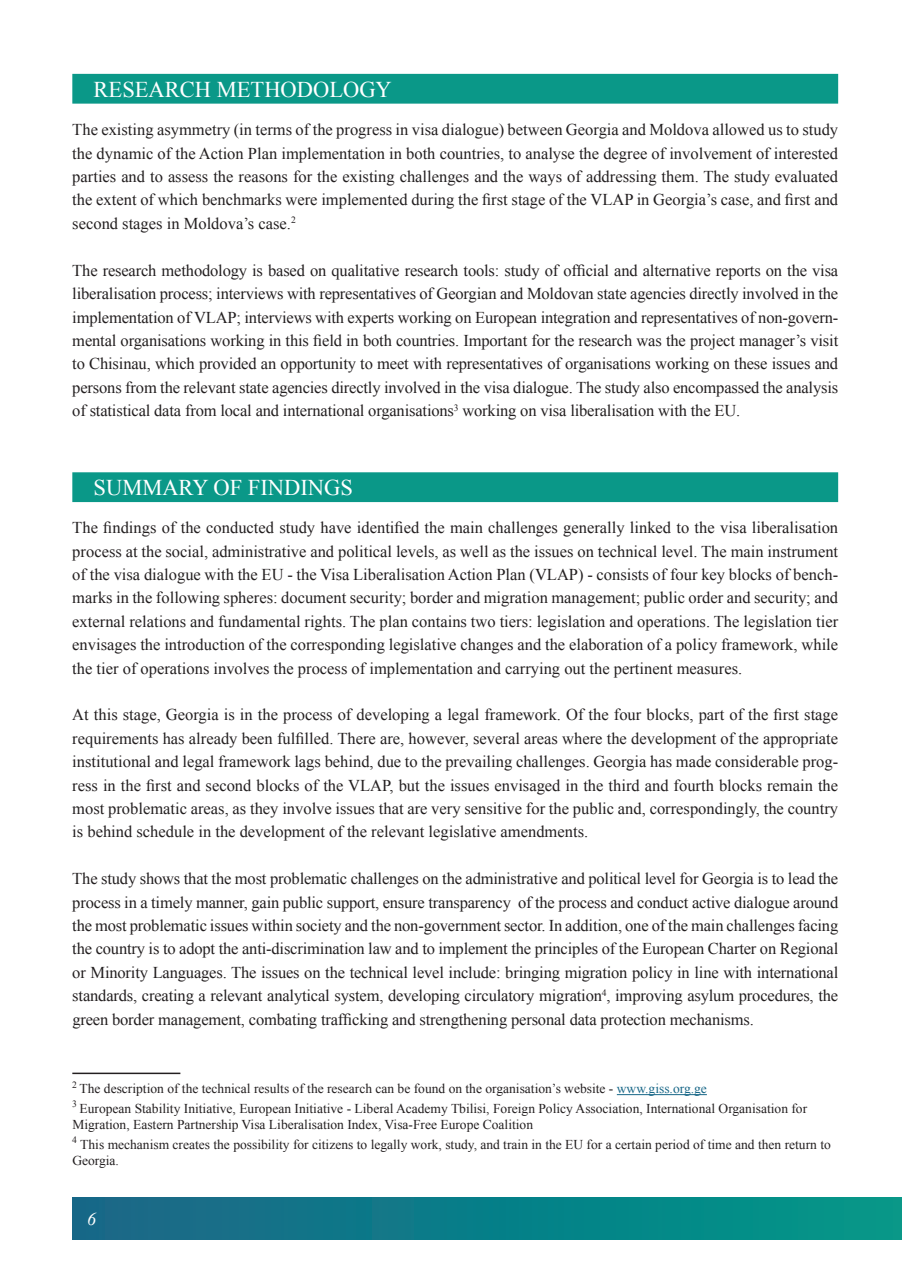
<style>
.page{position:relative;width:902px;height:1280px;background:#fff}
.page>*{position:absolute;margin:0;border:0;box-sizing:border-box;transform-origin:0 0}
.t1{font:22.5px "Times New Roman";color:#fff}
.t2{font:italic 18px "Times New Roman";color:#fff}
.t3{font:16.5px/23.4px "Times New Roman";color:#231f20;text-align:justify}
.t4{font:13.5px/19.8px "Times New Roman";color:#231f20}
.s1{color:#176687}
</style>
<div class="page">
<hr style="left:901px;top:1197px;width:1px;height:42px;background:#0a9888">
<div style="left:72px;top:1197px;width:829px;height:42px;background:linear-gradient(to right,#196688,#009888)"></div>
<div style="left:72px;top:74px;width:766px;height:30px;background:#0a9888"></div>
<div style="left:72px;top:472px;width:766px;height:30px;background:#0a9888"></div>
<hr style="left:72px;top:1072px;width:108px;height:2px;background:#231f20">
<hr style="left:616px;top:1094px;width:90px;height:1px;background:#176687">
<h1 class="t1" style="left:94px;top:74px;width:300px">RESEARCH METHODOLOGY</h1>
<p class="t3" style="left:72px;top:118px;width:767px">The existing asymmetry (in terms of the progress in visa dialogue) between Georgia and Moldova allowed us to study the dynamic of the Action Plan implementation in both countries, to analyse the degree of involvement of interested parties and to assess the reasons for the existing challenges and the ways of addressing them. The study evaluated the extent of which benchmarks were implemented during the first stage of the VLAP in Georgia’s case, and first and second stages in Moldova’s case.<sup>2</sup></p>
<p class="t3" style="left:72px;top:258px;width:767px">The research methodology is based on qualitative research tools: study of official and alternative reports on the visa liberalisation process; interviews with representatives of Georgian and Moldovan state agencies directly involved in the implementation of VLAP; interviews with experts working on European integration and representatives of non-govern&shy;mental organisations working in this field in both countries. Important for the research was the project manager’s visit to Chisinau, which provided an opportunity to meet with representatives of organisations working on these issues and persons from the relevant state agencies directly involved in the visa dialogue. The study also encompassed the analysis of statistical data from local and international organisations<sup>3</sup> working on visa liberalisation with the EU.</p>
<h1 class="t1" style="left:94px;top:473px;width:261px">SUMMARY OF FINDINGS</h1>
<p class="t3" style="left:72px;top:516px;width:767px">The findings of the conducted study have identified the main challenges generally linked to the visa liberalisation process at the social, administrative and political levels, as well as the issues on technical level. The main instrument of the visa dialogue with the EU - the Visa Liberalisation Action Plan (VLAP) - consists of four key blocks of bench&shy;marks in the following spheres: document security; border and migration management; public order and security; and external relations and fundamental rights. The plan contains two tiers: legislation and operations. The legislation tier envisages the introduction of the corresponding legislative changes and the elaboration of a policy framework, while the tier of operations involves the process of implementation and carrying out the pertinent measures.</p>
<p class="t3" style="left:72px;top:703px;width:767px">At this stage, Georgia is in the process of developing a legal framework. Of the four blocks, part of the first stage requirements has already been fulfilled. There are, however, several areas where the development of the appropriate institutional and legal framework lags behind, due to the prevailing challenges. Georgia has made considerable prog&shy;ress in the first and second blocks of the VLAP, but the issues envisaged in the third and fourth blocks remain the most problematic areas, as they involve issues that are very sensitive for the public and, correspondingly, the country is behind schedule in the development of the relevant legislative amendments.</p>
<p class="t3" style="left:72px;top:867px;width:767px">The study shows that the most problematic challenges on the administrative and political level for Georgia is to lead the process in a timely manner, gain public support, ensure transparency of the process and conduct active dialogue around the most problematic issues within society and the non-government sector. In addition, one of the main challenges facing the country is to adopt the anti-discrimination law and to implement the principles of the European Charter on Regional or Minority Languages. The issues on the technical level include: bringing migration policy in line with international standards, creating a relevant analytical system, developing circulatory migration<sup>4</sup>, improving asylum procedures, the green border management, combating trafficking and strengthening personal data protection mechanisms.</p>
<p class="t4" style="left:72px;top:1078px;width:736px"><sup>2</sup> The description of the technical results of the research can be found on the organisation’s website - <span class="s1">www.giss.org.ge<br></span><sup>3</sup> European Stability Initiative, European Initiative - Liberal Academy Tbilisi, Foreign Policy Association, International Organisation for</p>
<p class="t4" style="left:72px;top:1114px;width:760px">Migration, Eastern Partnership Visa Liberalisation Index, Visa-Free Europe Coalition<br><sup>4</sup> This mechanism creates the possibility for citizens to legally work, study, and train in the EU for a certain period of time and then return to</p>
<p class="t4" style="left:72px;top:1150px;width:48px">Georgia.</p>
<p class="t2" style="left:87px;top:1206px;width:10px">6</p>
</div>
